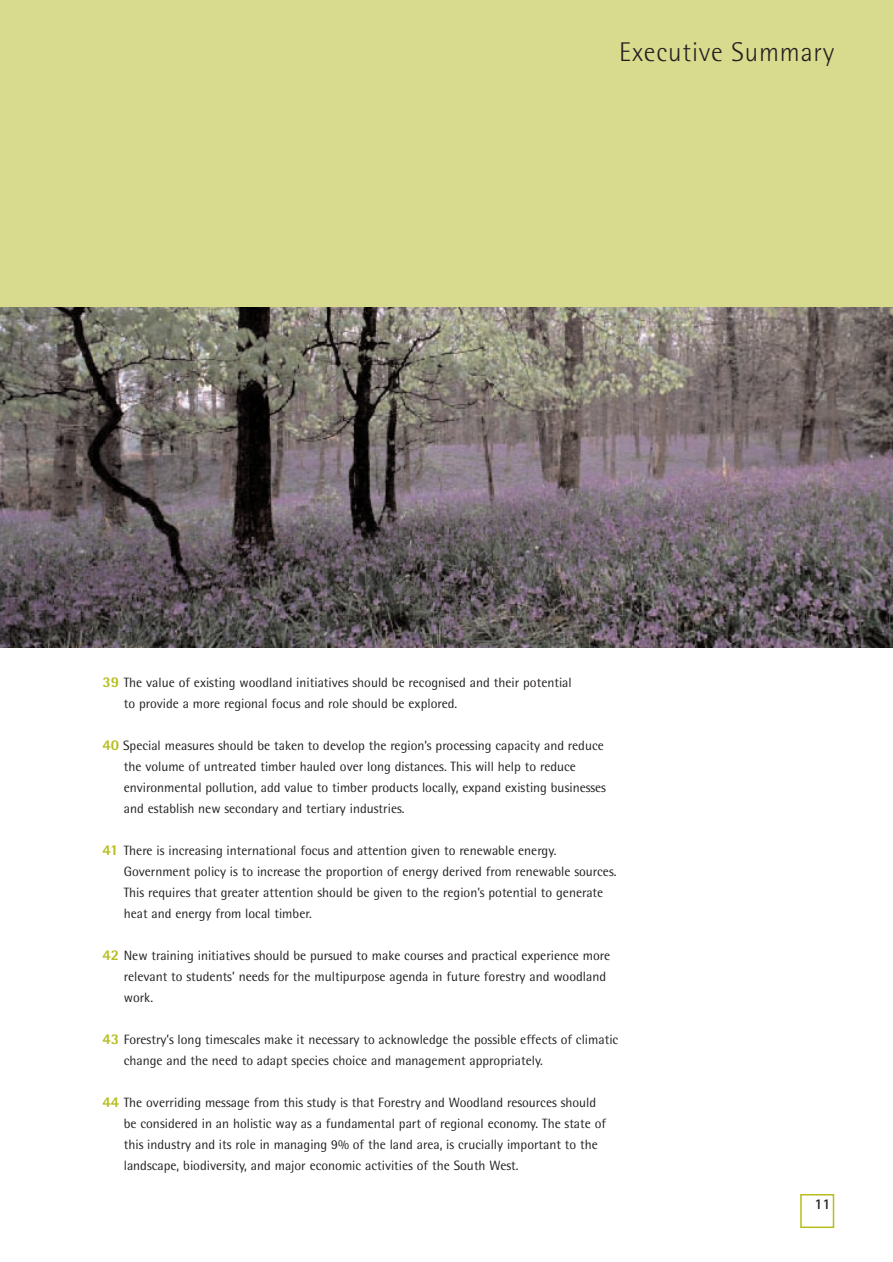
<style>
.page{position:relative;width:893px;height:1262px;background:#fff}
.page>*{position:absolute;margin:0;border:0;box-sizing:border-box;transform-origin:0 0}
.t1{font:300 27px "Rotis Semi Sans";letter-spacing:.03em;color:#231f20}
.t2{font:700 15px "Rotis Sans Serif";color:#231f20}
.t3{font:13.5px/21px "Rotis Semi Sans";color:#231f20}
.s1{font-weight:800;font-size:15px;color:#b6be1b}
</style>
<div class="page">
<div style="left:800px;top:1194px;width:34px;height:34px;border:2px solid #b6be1b"></div>
<div style="left:0;top:0;width:892px;height:307px;background:#d8da8e"></div>
<img style="left:0;top:307px;width:892px;height:340px">
<h1 class="t1" style="left:619px;top:43px;width:216px">Executive Summary</h1>
<p class="t3" style="left:124px;top:673px;width:449px;text-indent:-21px"><span class="s1">39</span> The value of existing woodland initiatives should be recognised and their potential to provide a more regional focus and role should be explored.</p>
<p class="t3" style="left:124px;top:736px;width:484px;text-indent:-21px"><span class="s1">40</span> Special measures should be taken to develop the region’s processing capacity and reduce the volume of untreated timber hauled over long distances. This will help to reduce environmental pollution, add value to timber products locally, expand existing businesses and establish new secondary and tertiary industries.</p>
<p class="t3" style="left:124px;top:841px;width:494px;text-indent:-21px"><span class="s1">41</span> There is increasing international focus and attention given to renewable energy.<br>Government policy is to increase the proportion of energy derived from renewable sources.<br>This requires that greater attention should be given to the region’s potential to generate heat and energy from local timber.</p>
<p class="t3" style="left:124px;top:946px;width:488px;text-indent:-21px"><span class="s1">42</span> New training initiatives should be pursued to make courses and practical experience more relevant to students’ needs for the multipurpose agenda in future forestry and woodland work.</p>
<p class="t3" style="left:124px;top:1030px;width:496px;text-indent:-21px"><span class="s1">43</span> Forestry’s long timescales make it necessary to acknowledge the possible effects of climatic change and the need to adapt species choice and management appropriately.</p>
<p class="t3" style="left:124px;top:1093px;width:484px;text-indent:-21px"><span class="s1">44</span> The overriding message from this study is that Forestry and Woodland resources should be considered in an holistic way as a fundamental part of regional economy. The state of this industry and its role in managing 9% of the land area, is crucially important to the landscape, biodiversity, and major economic activities of the South West.</p>
<p class="t2" style="left:814px;top:1198px;width:18px">11</p>
</div>
